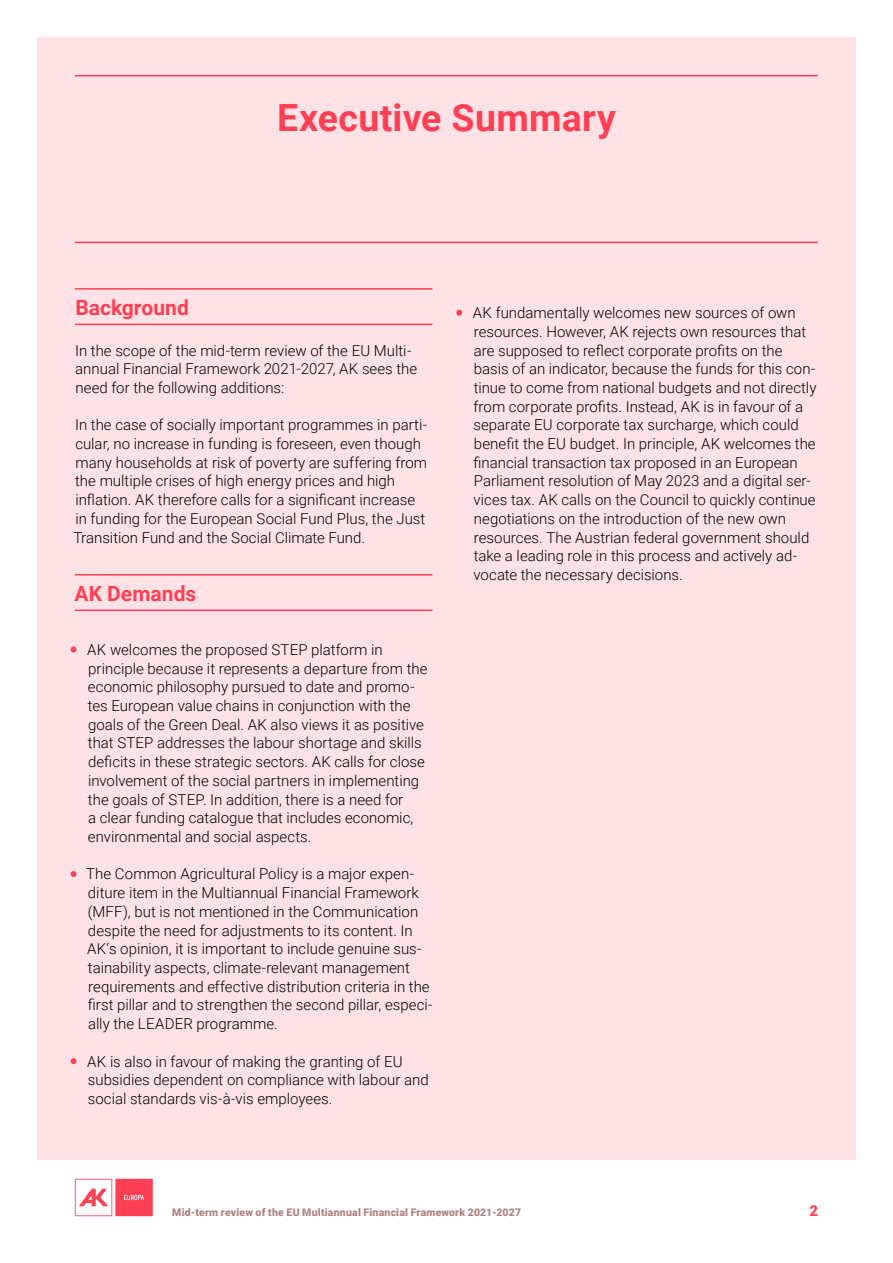
<style>
.page{position:relative;width:893px;height:1263px;background:#fff}
.page>*{position:absolute;margin:0;border:0;box-sizing:border-box;transform-origin:0 0}
.t1{font:700 37.5px "Roboto";letter-spacing:.01em;color:#ff4054}
.t2{font:700 21px "Roboto";color:#ff4054}
.t3{font:300 15px/18.8px "Roboto";color:#000}
.t4{font:900 15px "Roboto";color:#ff4054}
.t5{font:900 10.5px "Roboto";letter-spacing:.02em;color:#af8282}
.s1{color:#ff4054}
</style>
<div class="page">
<svg style="left:75px;top:1179px;width:78px;height:37px"></svg>
<div style="left:37px;top:37px;width:818px;height:1123px;background:#ffe2e6"></div>
<hr style="left:75px;top:288px;width:357px;height:2px;background:#ff4054">
<hr style="left:75px;top:324px;width:357px;height:1px;background:#ff4054">
<hr style="left:75px;top:574px;width:357px;height:1px;background:#ff4054">
<hr style="left:75px;top:609px;width:357px;height:2px;background:#ff4054">
<hr style="left:75px;top:75px;width:743px;height:1px;background:#ff4054">
<hr style="left:75px;top:242px;width:743px;height:1px;background:#ff4054">
<h1 class="t1" style="left:277px;top:91px;width:340px">Executive Summary</h1>
<h2 class="t2" style="left:76px;top:293px;width:115px">Background</h2>
<p class="t3" style="left:75px;top:340px;width:344px">In the scope of the mid-term review of the EU Multi&shy;annual Financial Framework 2021-2027, AK sees the need for the following additions:</p>
<p class="t3" style="left:73px;top:415px;width:355px">In the case of socially important programmes in parti&shy;cular, no increase in funding is foreseen, even though many households at risk of poverty are suffering from the multiple crises of high energy prices and high inflation. AK therefore calls for a significant increase in funding for the European Social Fund Plus, the Just Transition Fund and the Social Climate Fund.</p>
<h2 class="t2" style="left:74px;top:579px;width:123px">AK Demands</h2>
<p class="t3" style="left:88px;top:640px;width:341px;text-indent:-17px"><span class="s1">•</span> AK welcomes the proposed STEP platform in principle because it represents a departure from the economic philosophy pursued to date and promo&shy;tes European value chains in conjunction with the goals of the Green Deal. AK also views it as positive that STEP addresses the labour shortage and skills deficits in these strategic sectors. AK calls for close involvement of the social partners in implementing the goals of STEP. In addition, there is a need for<br>a clear funding catalogue that includes economic, environmental and social aspects.</p>
<p class="t3" style="left:87px;top:864px;width:347px;text-indent:-16px"><span class="s1">•</span> The Common Agricultural Policy is a major expen&shy;diture item in the Multiannual Financial Framework (MFF), but is not mentioned in the Communication despite the need for adjustments to its content. In AK‘s opinion, it is important to include genuine sus&shy;tainability aspects, climate-relevant management requirements and effective distribution criteria in the first pillar and to strengthen the second pillar, especi&shy;ally the LEADER programme.</p>
<p class="t3" style="left:88px;top:1051px;width:342px;text-indent:-17px"><span class="s1">•</span> AK is also in favour of making the granting of EU subsidies dependent on compliance with labour and social standards vis-à-vis employees.</p>
<p class="t3" style="left:473px;top:303px;width:345px;text-indent:-17px"><span class="s1">•</span> AK fundamentally welcomes new sources of own resources. However, AK rejects own resources that are supposed to reflect corporate profits on the basis of an indicator, because the funds for this con&shy;tinue to come from national budgets and not directly from corporate profits. Instead, AK is in favour of a separate EU corporate tax surcharge, which could benefit the EU budget. In principle, AK welcomes the financial transaction tax proposed in an European Parliament resolution of May 2023 and a digital ser&shy;vices tax. AK calls on the Council to quickly continue negotiations on the introduction of the new own resources. The Austrian federal government should take a leading role in this process and actively ad&shy;vocate the necessary decisions.</p>
<p class="t5" style="left:172px;top:1205px;width:350px">Mid-term review of the EU Multiannual Financial Framework 2021-2027</p>
<p class="t4" style="left:809px;top:1200px;width:10px">2</p>
</div>
